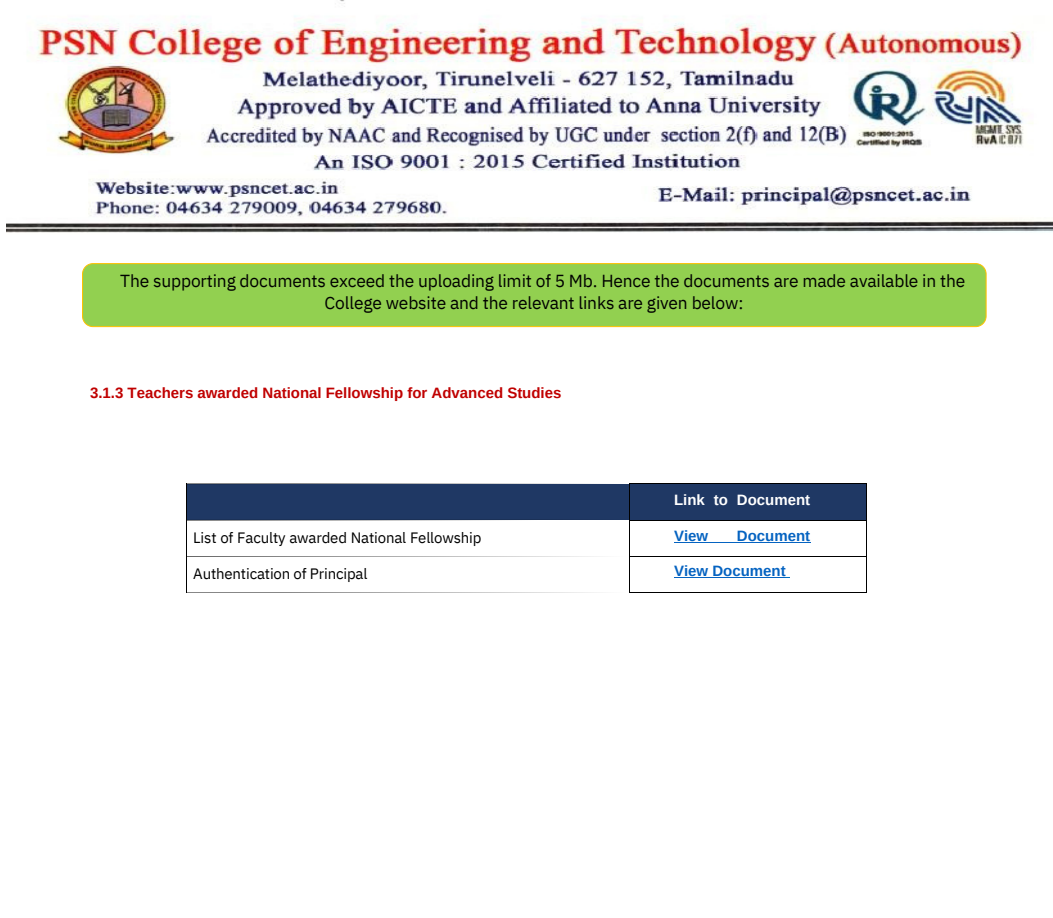
<style>
.page{position:relative;width:1053px;height:918px;background:#fff}
.page>*{position:absolute;margin:0;border:0;box-sizing:border-box;transform-origin:0 0}
.t1{font:17.38px/21.5px "IBM Plex Sans";letter-spacing:-.01em;color:#000}
.t2{font:15px "IBM Plex Sans";letter-spacing:-.01em;color:#000}
.t3{font:700 15px "Arimo";color:#c00000}
.t4{font:700 15px "Arimo";color:#0563c1}
.t5{font:700 15px "Arimo";color:#fff}
</style>
<div class="page">
<img style="left:7px;top:0;width:1045px;height:233px">
<div style="left:83px;top:264px;width:903px;height:63px;background:#92d050;border-radius:11px"></div>
<div style="left:82px;top:263px;width:904px;height:64px;border:1px solid #ffc000;border-radius:11px"></div>
<div style="left:187px;top:484px;width:442px;height:36px;background:#1f3864"></div>
<div style="left:630px;top:484px;width:236px;height:36px;background:#1f3864"></div>
<svg style="left:186px;top:483px;width:444px;height:1px"></svg>
<hr style="left:630px;top:483px;width:236px;height:1px;background:#000">
<hr style="left:186px;top:484px;width:1px;height:36px;background:#000">
<hr style="left:629px;top:484px;width:1px;height:36px;background:#000">
<hr style="left:866px;top:484px;width:1px;height:36px;background:#000">
<svg style="left:187px;top:520px;width:321px;height:1px"></svg>
<hr style="left:630px;top:520px;width:236px;height:1px;background:#000">
<hr style="left:186px;top:520px;width:1px;height:36px;background:#000">
<hr style="left:629px;top:520px;width:1px;height:36px;background:#000">
<hr style="left:866px;top:520px;width:1px;height:36px;background:#000">
<svg style="left:186px;top:556px;width:444px;height:1px"></svg>
<hr style="left:630px;top:556px;width:236px;height:1px;background:#000">
<hr style="left:186px;top:557px;width:1px;height:35px;background:#000">
<hr style="left:629px;top:557px;width:1px;height:35px;background:#000">
<svg style="left:186px;top:592px;width:444px;height:1px"></svg>
<hr style="left:630px;top:592px;width:236px;height:1px;background:#000">
<hr style="left:866px;top:557px;width:1px;height:35px;background:#000">
<hr style="left:674px;top:542px;width:136px;height:1px;background:#0563c1">
<hr style="left:674px;top:577px;width:112px;height:1px;background:#0563c1">
<p class="t1" style="left:325px;top:270px;width:642px;text-indent:-204px">The supporting documents exceed the uploading limit of 5 Mb. Hence the documents are made available in the<br>College website and the relevant links are given below:</p>
<p class="t3" style="left:90px;top:385px;width:473px">3.1.3 Teachers awarded National Fellowship for Advanced Studies</p>
<p class="t2" style="left:193px;top:527px;width:290px">List of Faculty awarded National Fellowship</p>
<p class="t2" style="left:193px;top:563px;width:176px">Authentication of Principal</p>
<p class="t5" style="left:674px;top:491px;width:137px">Link to Document</p>
<p class="t4" style="left:674px;top:527px;width:36px">View</p>
<p class="t4" style="left:737px;top:527px;width:75px">Document</p>
<p class="t4" style="left:674px;top:563px;width:113px">View Document</p>
</div>
